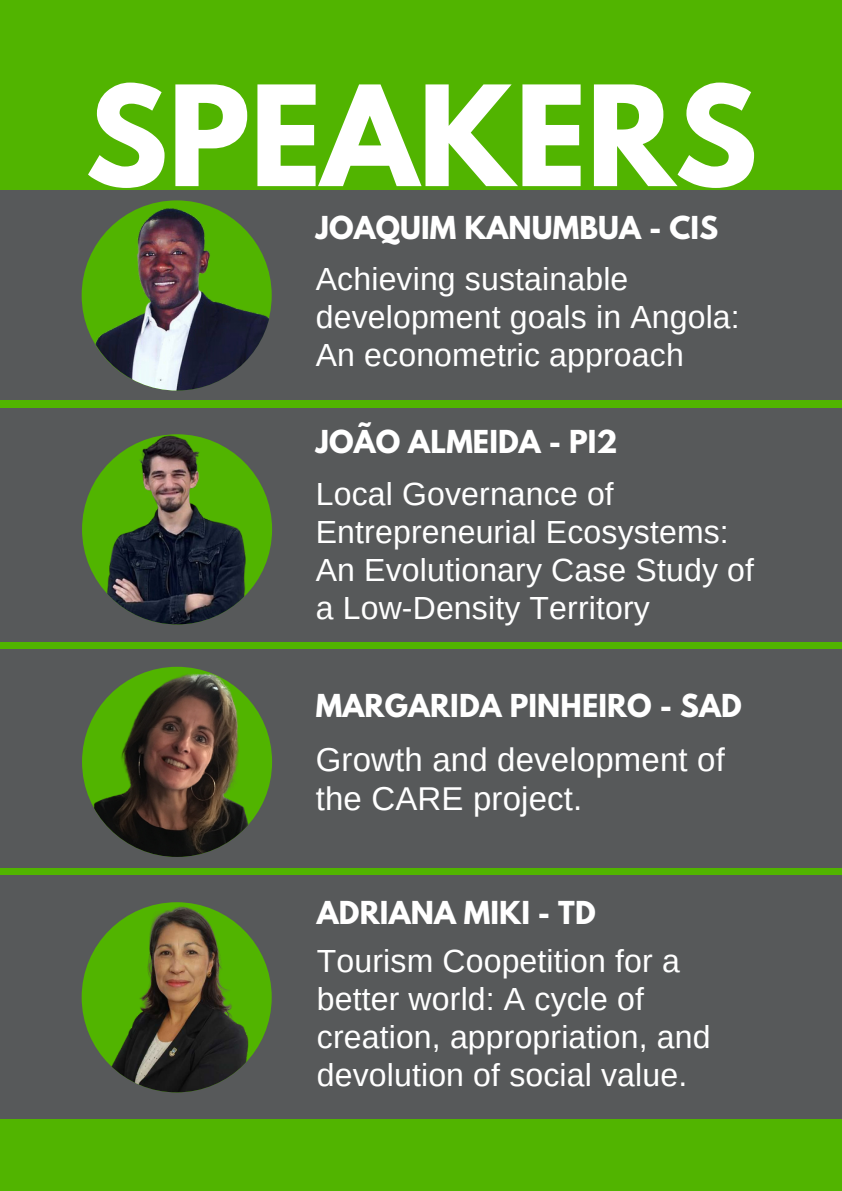
<style>
.page{position:relative;width:842px;height:1191px;background:#fff}
.page>*{position:absolute;margin:0;border:0;box-sizing:border-box;transform-origin:0 0}
.t1{font:700 123.2px "League Spartan";color:#fff}
.t2{font:33px/39px "Arimo";letter-spacing:.005em;color:#fff}
.t3{font:32px/38.2px "Arimo";letter-spacing:.005em;color:#fff}
.t4{font:700 28px "League Spartan";letter-spacing:.005em;color:#fff}
</style>
<div class="page">
<div style="left:0;top:0;width:842px;height:1190px;background:#51b400"></div>
<div style="left:0;top:190px;width:842px;height:209px;background:#57595a"></div>
<img style="left:82px;top:200px;width:190px;height:190px;border-radius:50%">
<div style="left:0;top:408px;width:842px;height:233px;background:#57595a"></div>
<div style="left:0;top:649px;width:842px;height:218px;background:#57595a"></div>
<div style="left:0;top:875px;width:842px;height:243px;background:#57595a"></div>
<img style="left:82px;top:434px;width:190px;height:190px;border-radius:50%">
<img style="left:82px;top:666px;width:190px;height:190px;border-radius:50%">
<img style="left:82px;top:902px;width:190px;height:190px;border-radius:50%">
<h1 class="t1" style="left:85px;top:75px;width:674px">SPEAKERS</h1>
<p class="t4" style="left:316px;top:214px;width:404px">JOAQUIM KANUMBUA - CIS</p>
<p class="t3" style="left:316px;top:260px;width:425px">Achieving sustainable development goals in Angola:<br>An econometric approach</p>
<p class="t4" style="left:316px;top:428px;width:303px">JOÃO ALMEIDA - PI2</p>
<p class="t3" style="left:316px;top:474px;width:440px">Local Governance of<br>Entrepreneurial Ecosystems:<br>An Evolutionary Case Study of a Low-Density Territory</p>
<p class="t4" style="left:316px;top:691px;width:427px">MARGARIDA PINHEIRO - SAD</p>
<p class="t2" style="left:316px;top:740px;width:411px">Growth and development of the CARE project.</p>
<p class="t4" style="left:317px;top:898px;width:280px">ADRIANA MIKI - TD</p>
<p class="t3" style="left:317px;top:941px;width:395px">Tourism Coopetition for a better world: A cycle of creation, appropriation, and devolution of social value.</p>
</div>
